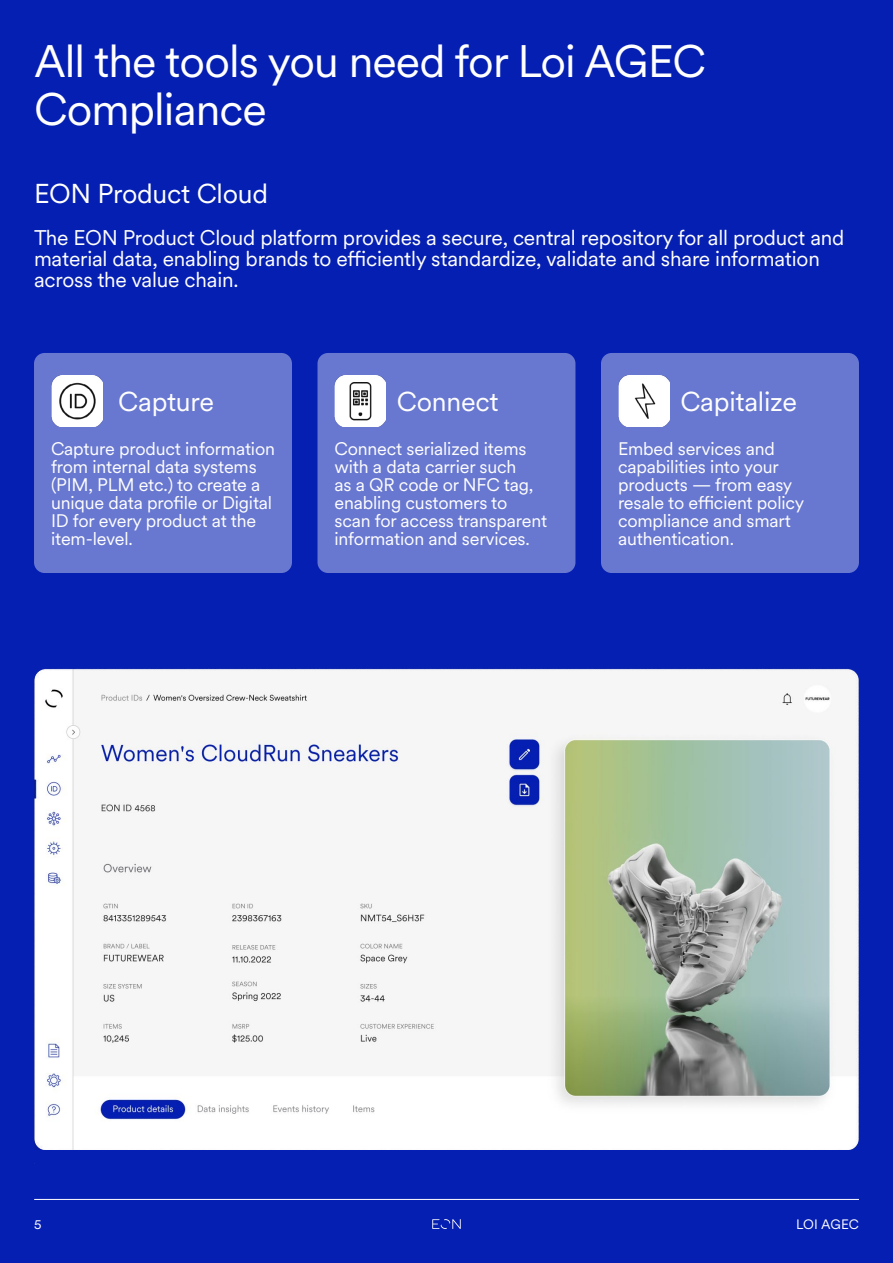
<style>
.page{position:relative;width:893px;height:1263px;background:#051fb2}
.page>*{position:absolute;margin:0;border:0;box-sizing:border-box;transform-origin:0 0}
.t1{font:45px/48px "Circular XX";letter-spacing:-.02em;color:#fff}
.t2{font:27px "Circular XX";letter-spacing:-.01em;color:#fefefe}
.t3{font:27px "Circular XX";letter-spacing:-.01em;color:#fff}
.t4{font:21px/21px "Circular XX";letter-spacing:-.01em;color:#fefefe}
.t5{font:18px/18px "Circular XX";letter-spacing:-.01em;color:#fefefe}
.t6{font:13.5px "Circular XX";color:#fff}
</style>
<div class="page">
<svg style="left:432px;top:1219px;width:29px;height:10px"></svg>
<img style="left:34px;top:668px;width:825px;height:482px">
<hr style="left:34px;top:1199px;width:825px;height:1px;background:#fff">
<div style="left:34px;top:353px;width:258px;height:220px;background:#6877d0;border-radius:11px"></div>
<div style="left:317px;top:353px;width:258px;height:220px;background:#6877d0;border-radius:11px"></div>
<div style="left:601px;top:353px;width:258px;height:220px;background:#6877d0;border-radius:11px"></div>
<img style="left:51px;top:376px;width:51px;height:50px">
<img style="left:334px;top:376px;width:52px;height:50px">
<img style="left:618px;top:376px;width:51px;height:50px">
<h1 class="t1" style="left:34px;top:35px;width:673px">All the tools you need for Loi AGEC<br>Compliance</h1>
<h2 class="t3" style="left:34px;top:175px;width:236px">EON Product Cloud</h2>
<p class="t4" style="left:34px;top:226px;width:812px">The EON Product Cloud platform provides a secure, central repository for all product and material data, enabling brands to efficiently standardize, validate and share information across the value chain.</p>
<h2 class="t2" style="left:118px;top:384px;width:97px">Capture</h2>
<p class="t5" style="left:51px;top:439px;width:225px">Capture product information from internal data systems (PIM, PLM etc.) to create a unique data profile or Digital<br>ID for every product at the item-level.</p>
<h2 class="t2" style="left:397px;top:384px;width:103px">Connect</h2>
<p class="t5" style="left:334px;top:439px;width:214px">Connect serialized items with a data carrier such<br>as a QR code or NFC tag, enabling customers to scan for access transparent information and services.</p>
<h2 class="t2" style="left:680px;top:384px;width:118px">Capitalize</h2>
<p class="t5" style="left:618px;top:439px;width:188px">Embed services and capabilities into your products — from easy resale to efficient policy compliance and smart authentication.</p>
<p class="t6" style="left:34px;top:1215px;width:9px">5</p>
<p class="t6" style="left:796px;top:1215px;width:64px">LOI AGEC</p>
</div>
